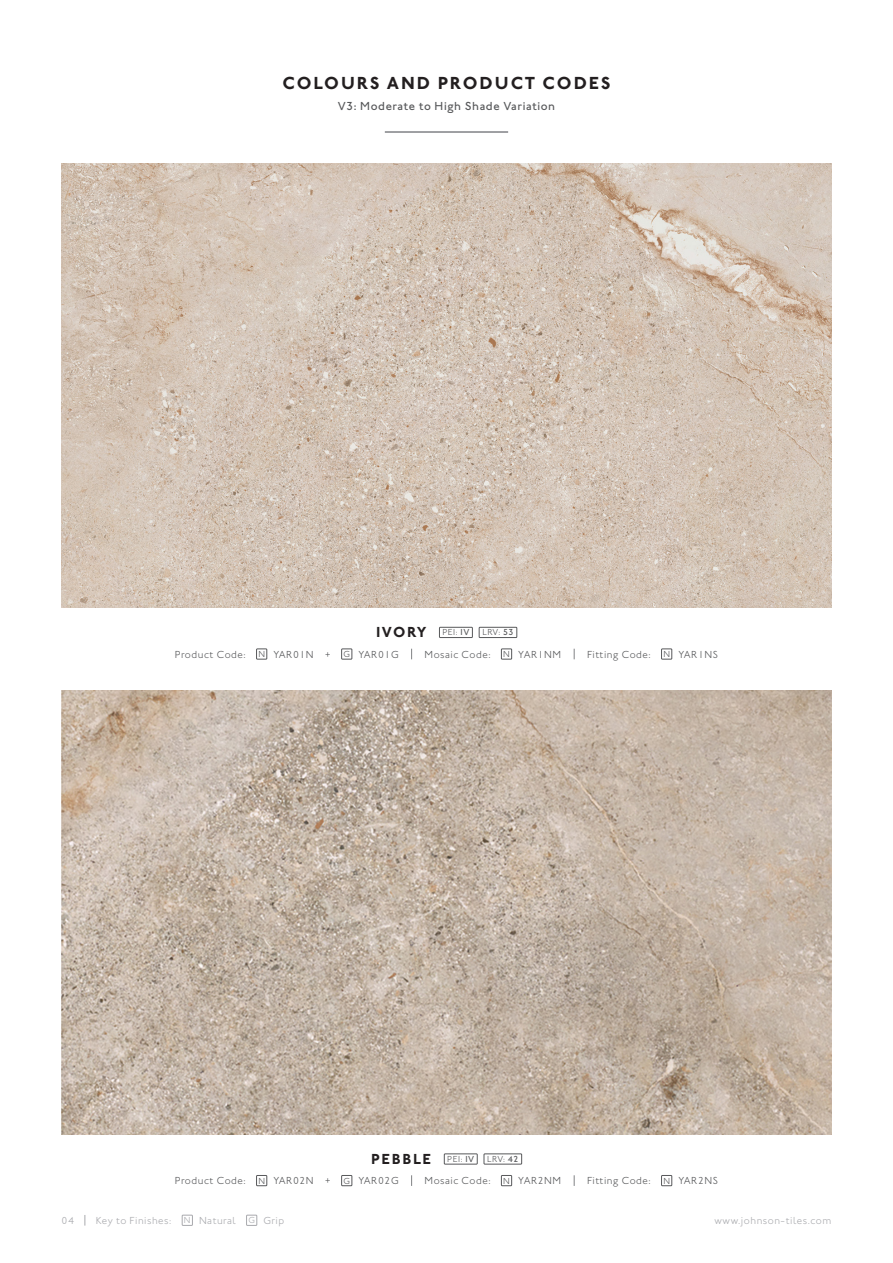
<style>
.page{position:relative;width:893px;height:1263px;background:#fff}
.page>*{position:absolute;margin:0;border:0;box-sizing:border-box;transform-origin:0 0}
.t1{font:700 18px "Johnston ITC Std";letter-spacing:.11em;color:#231f20}
.t2{font:700 15px "Johnston ITC Std";letter-spacing:.11em;color:#231f20}
.t3{font:500 12px "Johnston ITC Std";letter-spacing:.05em;color:#57585a}
.t4{font:300 10.5px "Johnston ITC Std";letter-spacing:.05em;color:#57585a}
.t5{font:300 10.5px "Johnston ITC Std";letter-spacing:.05em;color:#a8a9ad}
.t6{font:300 9px "Johnston ITC Std";letter-spacing:.06em;color:#57585a}
.t7{font:300 9px "Johnston ITC Std";color:#a8a9ad}
.s1{font-weight:500}
</style>
<div class="page">
<hr style="left:385px;top:131px;width:123px;height:2px;background:#808285">
<div style="left:182px;top:1215px;width:11px;height:10px;border:1px solid #a8a9ad"></div>
<div style="left:246px;top:1215px;width:11px;height:10px;border:1px solid #a8a9ad"></div>
<div style="left:256px;top:649px;width:11px;height:10px;border:1px solid #57585a"></div>
<div style="left:479px;top:627px;width:38px;height:11px;border:1px solid #57585a"></div>
<div style="left:439px;top:627px;width:34px;height:11px;border:1px solid #57585a"></div>
<img style="left:62px;top:164px;width:769px;height:444px">
<div style="left:341px;top:649px;width:11px;height:10px;border:1px solid #57585a"></div>
<div style="left:501px;top:649px;width:11px;height:10px;border:1px solid #57585a"></div>
<div style="left:661px;top:649px;width:11px;height:10px;border:1px solid #57585a"></div>
<div style="left:256px;top:1175px;width:11px;height:11px;border:1px solid #57585a"></div>
<div style="left:484px;top:1154px;width:38px;height:10px;border:1px solid #57585a"></div>
<div style="left:444px;top:1154px;width:33px;height:10px;border:1px solid #57585a"></div>
<img style="left:62px;top:690px;width:769px;height:444px">
<div style="left:341px;top:1175px;width:11px;height:11px;border:1px solid #57585a"></div>
<div style="left:501px;top:1175px;width:11px;height:11px;border:1px solid #57585a"></div>
<div style="left:661px;top:1175px;width:11px;height:11px;border:1px solid #57585a"></div>
<p class="t1" style="left:282px;top:72px;width:330px">COLOURS AND PRODUCT CODES</p>
<p class="t3" style="left:338px;top:99px;width:219px">V3: Moderate to High Shade Variation</p>
<p class="t4" style="left:175px;top:648px;width:72px">Product Code:</p>
<p class="t6" style="left:258px;top:649px;width:8px">N</p>
<p class="t4" style="left:273px;top:648px;width:42px">YAR01N</p>
<p class="t2" style="left:376px;top:623px;width:52px">IVORY</p>
<p class="t6" style="left:442px;top:627px;width:28px">PEI: <span class="s1">IV</span></p>
<p class="t6" style="left:482px;top:627px;width:33px">LRV: <span class="s1">53</span></p>
<p class="t4" style="left:325px;top:648px;width:7px">+</p>
<p class="t6" style="left:343px;top:649px;width:8px">G</p>
<p class="t4" style="left:358px;top:648px;width:42px">YAR01G</p>
<p class="t4" style="left:425px;top:648px;width:68px">Mosaic Code:</p>
<p class="t6" style="left:503px;top:649px;width:8px">N</p>
<p class="t4" style="left:518px;top:648px;width:45px">YAR1NM</p>
<p class="t4" style="left:587px;top:648px;width:65px">Fitting Code:</p>
<p class="t6" style="left:663px;top:649px;width:8px">N</p>
<p class="t4" style="left:678px;top:648px;width:41px">YAR1NS</p>
<p class="t4" style="left:175px;top:1174px;width:72px">Product Code:</p>
<p class="t6" style="left:258px;top:1175px;width:8px">N</p>
<p class="t4" style="left:273px;top:1174px;width:42px">YAR02N</p>
<p class="t2" style="left:371px;top:1150px;width:62px">PEBBLE</p>
<p class="t6" style="left:447px;top:1154px;width:28px">PEI: <span class="s1">IV</span></p>
<p class="t6" style="left:487px;top:1154px;width:33px">LRV: <span class="s1">42</span></p>
<p class="t4" style="left:325px;top:1174px;width:7px">+</p>
<p class="t6" style="left:343px;top:1175px;width:8px">G</p>
<p class="t4" style="left:358px;top:1174px;width:42px">YAR02G</p>
<p class="t4" style="left:425px;top:1174px;width:68px">Mosaic Code:</p>
<p class="t6" style="left:503px;top:1175px;width:8px">N</p>
<p class="t4" style="left:518px;top:1174px;width:45px">YAR2NM</p>
<p class="t4" style="left:587px;top:1174px;width:65px">Fitting Code:</p>
<p class="t6" style="left:663px;top:1175px;width:8px">N</p>
<p class="t4" style="left:678px;top:1174px;width:41px">YAR2NS</p>
<p class="t5" style="left:96px;top:1214px;width:77px">Key to Finishes:</p>
<p class="t7" style="left:184px;top:1215px;width:8px">N</p>
<p class="t5" style="left:199px;top:1214px;width:38px">Natural</p>
<p class="t7" style="left:248px;top:1215px;width:8px">G</p>
<p class="t5" style="left:263px;top:1214px;width:22px">Grip</p>
<p class="t5" style="left:62px;top:1214px;width:14px">04</p>
<p class="t5" style="left:715px;top:1214px;width:118px">www.johnson-tiles.com</p>
</div>
